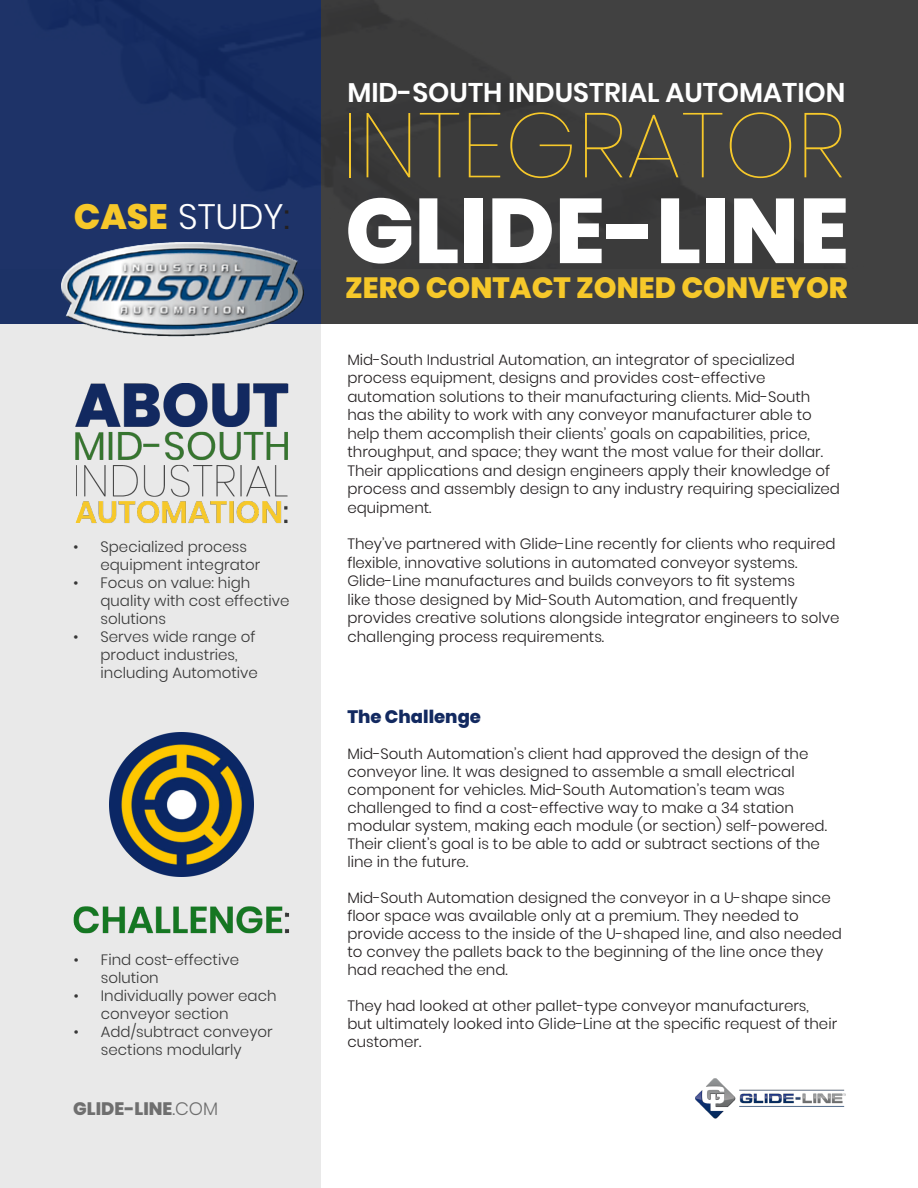
<style>
.page{position:relative;width:918px;height:1188px;background:#fff}
.page>*{position:absolute;margin:0;border:0;box-sizing:border-box;transform-origin:0 0}
.t1{font:100 91.5px "Poppins";color:#f6c82a}
.t2{font:800 91.5px "Poppins";color:#fff}
.t3{font:300 35.25px "Poppins";color:#fff}
.t4{font:800 29.25px "Poppins";color:#f6c82a}
.t5{font:600 27px "Poppins";color:#fff}
.t6{font:800 18px "Poppins";color:#6f6f6f}
.t7{font:800 18px "Poppins";color:#122960}
.t8{font:300 15px/18.5px "Poppins";color:#231f20}
.t9{font:300 15px/18px "Poppins";color:#373737}
.s1{font-weight:800;color:#f6c82a}
.s2{color:#231f20}
.s3{font-weight:300}
</style>
<div class="page">
<div style="left:0;top:0;width:321px;height:1188px;background:#e9e9e9"></div>
<div style="left:321px;top:0;width:597px;height:324px;background:#414141"></div>
<div style="left:0;top:0;width:321px;height:324px;background:#1e3368"></div>
<img style="left:61px;top:242px;width:243px;height:95px">
<img style="left:75px;top:383px;width:213px;height:141px">
<img style="left:110px;top:733px;width:144px;height:144px">
<img style="left:74px;top:906px;width:215px;height:28px">
<img style="left:696px;top:1078px;width:150px;height:41px">
<p class="t3" style="left:74px;top:196px;width:217px"><span class="s1">CASE</span> STUDY<span class="s2">:</span></p>
<p class="t9" style="left:101px;top:538px;width:161px;text-indent:-27px">• Specialized process equipment integrator</p>
<p class="t9" style="left:101px;top:574px;width:190px;text-indent:-27px">• Focus on value: high quality with cost effective solutions</p>
<p class="t9" style="left:101px;top:628px;width:159px;text-indent:-27px">• Serves wide range of product industries, including Automotive</p>
<p class="t9" style="left:101px;top:951px;width:140px;text-indent:-27px">• Find cost-effective solution</p>
<p class="t9" style="left:101px;top:987px;width:177px;text-indent:-27px">• Individually power each conveyor section</p>
<p class="t9" style="left:74px;top:1023px;width:200px;text-align:center">• Add/subtract conveyor sections modularly</p>
<p class="t6" style="left:73px;top:1098px;width:146px">GLIDE-LINE<span class="s3">.COM</span></p>
<p class="t5" style="left:347px;top:77px;width:500px">MID-SOUTH INDUSTRIAL AUTOMATION</p>
<p class="t1" style="left:341px;top:92px;width:506px">INTEGRATOR</p>
<p class="t2" style="left:345px;top:178px;width:505px">GLIDE-LINE</p>
<p class="t4" style="left:345px;top:271px;width:504px">ZERO CONTACT ZONED CONVEYOR</p>
<p class="t8" style="left:347px;top:351px;width:494px">Mid-South Industrial Automation, an integrator of specialized process equipment, designs and provides cost-effective automation solutions to their manufacturing clients. Mid-South has the ability to work with any conveyor manufacturer able to help them accomplish their clients’ goals on capabilities, price, throughput, and space; they want the most value for their dollar.<br>Their applications and design engineers apply their knowledge of process and assembly design to any industry requiring specialized equipment.</p>
<p class="t8" style="left:347px;top:535px;width:494px">They’ve partnered with Glide-Line recently for clients who required flexible, innovative solutions in automated conveyor systems.<br>Glide-Line manufactures and builds conveyors to fit systems<br>like those designed by Mid-South Automation, and frequently provides creative solutions alongside integrator engineers to solve challenging process requirements.</p>
<p class="t7" style="left:347px;top:706px;width:135px">The Challenge</p>
<p class="t8" style="left:347px;top:745px;width:481px;line-height:18px">Mid-South Automation’s client had approved the design of the conveyor line. It was designed to assemble a small electrical component for vehicles. Mid-South Automation’s team was challenged to find a cost-effective way to make a 34 station modular system, making each module (or section) self-powered.<br>Their client’s goal is to be able to add or subtract sections of the line in the future.</p>
<p class="t8" style="left:347px;top:889px;width:496px;line-height:18px">Mid-South Automation designed the conveyor in a U-shape since floor space was available only at a premium. They needed to provide access to the inside of the U-shaped line, and also needed to convey the pallets back to the beginning of the line once they had reached the end.</p>
<p class="t8" style="left:347px;top:997px;width:491px;line-height:18px">They had looked at other pallet-type conveyor manufacturers, but ultimately looked into Glide-Line at the specific request of their customer.</p>
</div>
